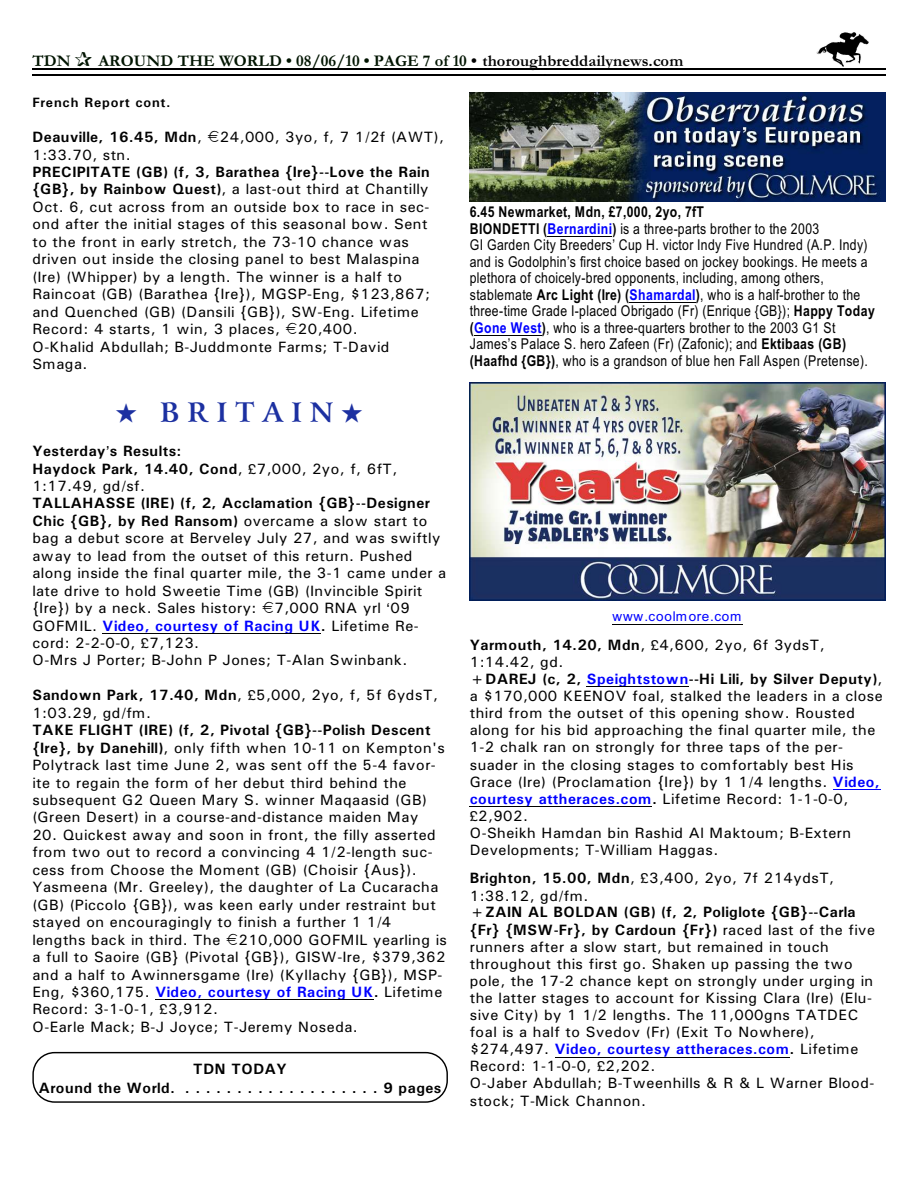
<style>
.page{position:relative;width:918px;height:1188px;background:#fff}
.page>*{position:absolute;margin:0;border:0;box-sizing:border-box;transform-origin:0 0}
.t1{font:700 27px "Arrus BT";letter-spacing:.295em;color:#1c30a1}
.t2{font:700 16.5px "Garamond";color:#001400}
.t3{font:15px/17.4px "Univers";letter-spacing:.03em;color:#000}
.t4{font:15px/16.5px "Arial Narrow";letter-spacing:.025em;color:#000}
.t5{font:700 15px/17.4px "Univers";letter-spacing:.035em;color:#000}
.t6{font:700 13.5px "Univers";letter-spacing:.065em;color:#000}
.t7{font:13.5px "Arial";letter-spacing:.06em;color:#00f}
.s1{color:#000}
.s2{font-weight:700}
.s3{font-weight:400}
.s4{font-weight:700;color:#00f}
.s5{color:#00f}
</style>
<div class="page">
<img style="left:817px;top:32px;width:51px;height:34px">
<hr style="left:32px;top:68px;width:853px;height:1px;background:#000">
<hr style="left:32px;top:75px;width:853px;height:1px;background:#000">
<hr style="left:548px;top:236px;width:64px;height:1px;background:#000">
<hr style="left:630px;top:302px;width:66px;height:1px;background:#000">
<hr style="left:474px;top:335px;width:68px;height:1px;background:#000">
<img style="left:470px;top:383px;width:416px;height:217px">
<hr style="left:613px;top:624px;width:130px;height:1px;background:#000">
<img style="left:470px;top:93px;width:416px;height:108px">
<hr style="left:103px;top:633px;width:218px;height:1px;background:#000">
<hr style="left:155px;top:1000px;width:219px;height:1px;background:#000">
<hr style="left:587px;top:687px;width:102px;height:1px;background:#000">
<hr style="left:833px;top:789px;width:47px;height:1px;background:#00f">
<hr style="left:470px;top:806px;width:182px;height:1px;background:#000">
<hr style="left:555px;top:1057px;width:235px;height:1px;background:#000">
<div style="left:32px;top:1052px;width:416px;height:51px;border:1px solid #000;border-radius:22px"></div>
<p class="t2" style="left:32px;top:55px;width:40px">TDN</p>
<p class="t2" style="left:98px;top:55px;width:586px">AROUND THE WORLD • 08/06/10 • PAGE 7 of 10 <span class="s1">• thoroughbreddailynews.com</span></p>
<p class="t6" style="left:32px;top:98px;width:140px">French Report cont.</p>
<p class="t3" style="left:32px;top:130px;width:413px"><span class="s2">Deauville, 16.45, Mdn</span>, 24,000, 3yo, f, 7 1/2f (AWT),<br>1:33.70, stn.</p>
<p class="t3" style="left:32px;top:164px;width:399px"><span class="s2">PRECIPITATE (GB) (f, 3, Barathea {Ire}--Love the Rain {GB}, by Rainbow Quest)</span>, a last-out third at Chantilly Oct. 6, cut across from an outside box to race in sec&shy;ond after the initial stages of this seasonal bow. Sent to the front in early stretch, the 73-10 chance was driven out inside the closing panel to best Malaspina (Ire) (Whipper) by a length. The winner is a half to Raincoat (GB) (Barathea {Ire}), MGSP-Eng, $123,867; and Quenched (GB) (Dansili {GB}), SW-Eng. Lifetime Record: 4 starts, 1 win, 3 places, 20,400.<br>O-Khalid Abdullah; B-Juddmonte Farms; T-David Smaga.</p>
<h1 class="t1" style="left:116px;top:401px;width:249px">★ BRITAIN★</h1>
<p class="t5" style="left:32px;top:444px;width:367px">Yesterday s Results:<br>Haydock Park, 14.40, Cond<span class="s3">, 7,000, 2yo, f, 6fT,<br>1:17.49, gd/sf.</span></p>
<p class="t3" style="left:32px;top:496px;width:415px"><span class="s2">TALLAHASSE (IRE) (f, 2, Acclamation {GB}--Designer Chic {GB}, by Red Ransom)</span> overcame a slow start to bag a debut score at Berveley July 27, and was swiftly away to lead from the outset of this return. Pushed along inside the final quarter mile, the 3-1 came under a late drive to hold Sweetie Time (GB) (Invincible Spirit {Ire}) by a neck. Sales history: 7,000 RNA yrl 09<br>GOFMIL. <span class="s4">Video, courtesy of Racing UK</span><span class="s2">.</span> Lifetime Re&shy;cord: 2-2-0-0, 7,123.<br>O-Mrs J Porter; B-John P Jones; T-Alan Swinbank.</p>
<p class="t3" style="left:32px;top:688px;width:407px"><span class="s2">Sandown Park, 17.40, Mdn</span>, 5,000, 2yo, f, 5f 6ydsT,<br>1:03.29, gd/fm.</p>
<p class="t3" style="left:32px;top:723px;width:414px"><span class="s2">TAKE FLIGHT (IRE) (f, 2, Pivotal {GB}--Polish Descent {Ire}, by Danehill)</span>, only fifth when 10-11 on Kempton's Polytrack last time June 2, was sent off the 5-4 favor&shy;ite to regain the form of her debut third behind the subsequent G2 Queen Mary S. winner Maqaasid (GB) (Green Desert) in a course-and-distance maiden May</p>
<p class="t3" style="left:32px;top:827px;width:416px">20. Quickest away and soon in front, the filly asserted from two out to record a convincing 4 1/2-length suc&shy;cess from Choose the Moment (GB) (Choisir {Aus}).<br>Yasmeena (Mr. Greeley), the daughter of La Cucaracha (GB) (Piccolo {GB}), was keen early under restraint but stayed on encouragingly to finish a further 1 1/4 lengths back in third. The 210,000 GOFMIL yearling is a full to Saoire (GB} (Pivotal {GB}), GISW-Ire, $379,362 and a half to Awinnersgame (Ire) (Kyllachy {GB}), MSP-Eng, $360,175. <span class="s4">Video, courtesy of Racing UK</span><span class="s2">.</span> Lifetime Record: 3-1-0-1, 3,912.<br>O-Earle Mack; B-J Joyce; T-Jeremy Noseda.</p>
<p class="t5" style="left:39px;top:1060px;width:404px;line-height:19.2px;text-align:center">TDN TODAY<br>Around the World. ...................9 pages</p>
<p class="t4" style="left:470px;top:205px;width:407px"><span class="s2">6.45 Newmarket, Mdn, £7,000, 2yo, 7fT<br>BIONDETTI (</span><span class="s4">Bernardini</span><span class="s2">)</span> is a three-parts brother to the 2003<br>GI Garden City Breeders’ Cup H. victor Indy Five Hundred (A.P. Indy) and is Godolphin’s first choice based on jockey bookings. He meets a plethora of choicely-bred opponents, including, among others, stablemate <span class="s2">Arc Light (Ire) (</span><span class="s4">Shamardal</span><span class="s2">)</span>, who is a half-brother to the three-time Grade I-placed Obrigado (Fr) (Enrique {GB}); <span class="s2">Happy Today (</span><span class="s4">Gone West</span><span class="s2">)</span>, who is a three-quarters brother to the 2003 G1 St James’s Palace S. hero Zafeen (Fr) (Zafonic); and <span class="s2">Ektibaas (GB) (Haafhd {GB})</span>, who is a grandson of blue hen Fall Aspen (Pretense).</p>
<p class="t7" style="left:613px;top:612px;width:131px">www.coolmore.com</p>
<p class="t3" style="left:470px;top:637px;width:357px"><span class="s2">Yarmouth, 14.20, Mdn</span>, 4,600, 2yo, 6f 3ydsT,</p>
<p class="t3" style="left:470px;top:654px;width:95px">1:14.42, gd.</p>
<p class="t5" style="left:470px;top:671px;width:414px">+DAREJ (c, 2, <span class="s5">Speightstown</span>--Hi Lili, by Silver Deputy)<span class="s3">,</span></p>
<p class="t3" style="left:470px;top:689px;width:415px">a $170,000 KEENOV foal, stalked the leaders in a close</p>
<p class="t3" style="left:470px;top:706px;width:387px">third from the outset of this opening show. Rousted</p>
<p class="t3" style="left:470px;top:723px;width:407px">along for his bid approaching the final quarter mile, the</p>
<p class="t3" style="left:470px;top:740px;width:375px">1-2 chalk ran on strongly for three taps of the per-</p>
<p class="t3" style="left:470px;top:757px;width:385px">suader in the closing stages to comfortably best His</p>
<p class="t3" style="left:470px;top:774px;width:412px">Grace (Ire) (Proclamation {Ire}) by 1 1/4 lengths. <span class="s4">Video,</span></p>
<p class="t3" style="left:470px;top:791px;width:380px"><span class="s4">courtesy attheraces.com</span><span class="s2">.</span> Lifetime Record: 1-1-0-0,</p>
<p class="t3" style="left:478px;top:808px;width:51px">2,902.</p>
<p class="t3" style="left:470px;top:825px;width:383px">O-Sheikh Hamdan bin Rashid Al Maktoum; B-Extern</p>
<p class="t3" style="left:470px;top:842px;width:250px">Developments; T-William Haggas.</p>
<p class="t3" style="left:470px;top:871px;width:366px"><span class="s2">Brighton, 15.00, Mdn</span>, 3,400, 2yo, 7f 214ydsT,<br>1:38.12, gd/fm.</p>
<p class="t3" style="left:470px;top:905px;width:407px"><span class="s2">+ZAIN AL BOLDAN (GB) (f, 2, Poliglote {GB}--Carla {Fr} {MSW-Fr}, by Cardoun {Fr})</span> raced last of the five runners after a slow start, but remained in touch throughout this first go. Shaken up passing the two pole, the 17-2 chance kept on strongly under urging in the latter stages to account for Kissing Clara (Ire) (Elu&shy;sive City) by 1 1/2 lengths. The 11,000gns TATDEC foal is a half to Svedov (Fr) (Exit To Nowhere), $274,497. <span class="s4">Video, courtesy attheraces.com</span><span class="s2">.</span> Lifetime Record: 1-1-0-0, 2,202.<br>O-Jaber Abdullah; B-Tweenhills &amp; R &amp; L Warner Blood&shy;stock; T-Mick Channon.</p>
</div>
